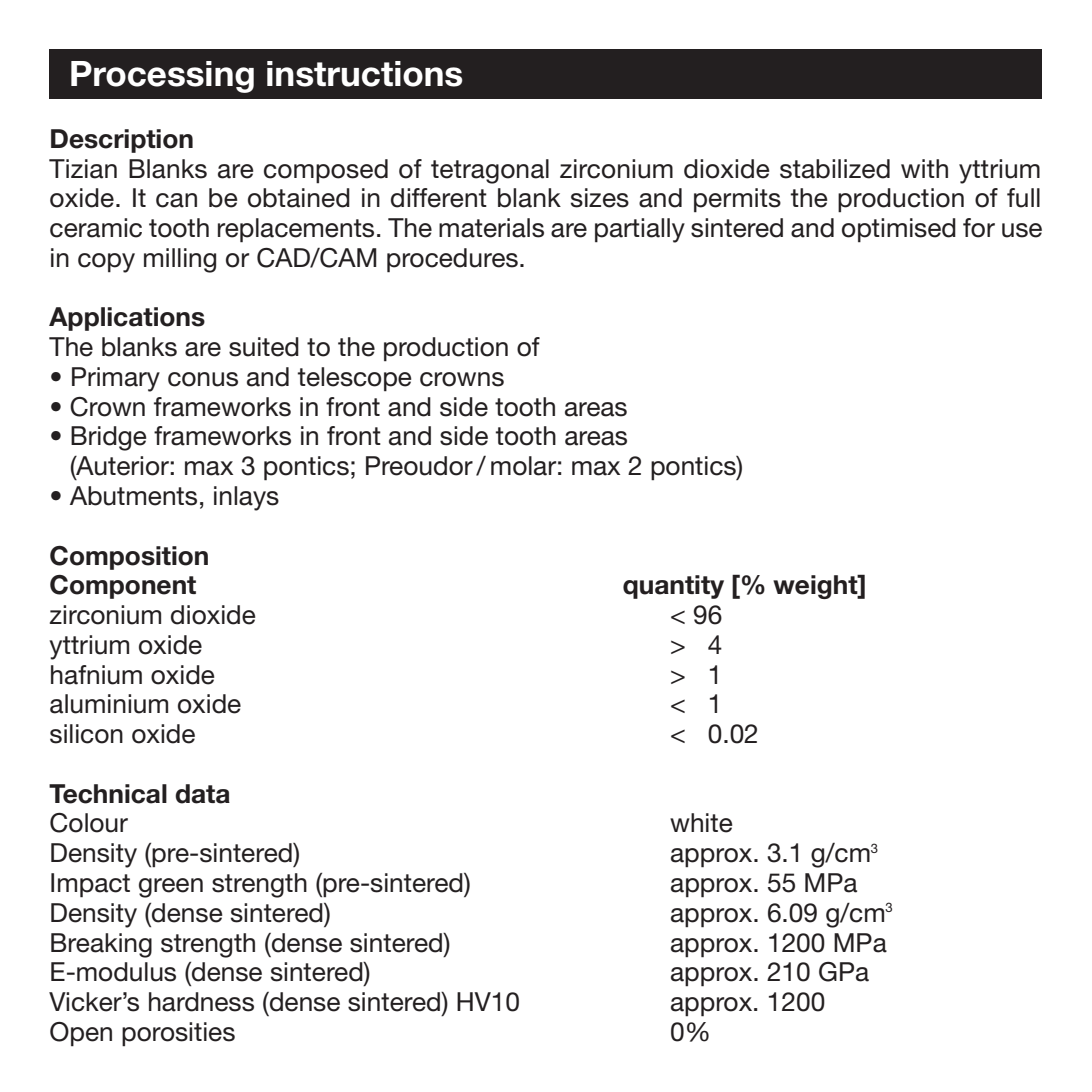
<style>
.page{position:relative;width:1092px;height:1092px;background:#fff}
.page>*{position:absolute;margin:0;border:0;box-sizing:border-box;transform-origin:0 0}
.t1{font:700 35px "Helvetica Neue";color:#fff}
.t2{font:26.25px/29.8px "Helvetica Neue";color:#231f20;text-align:justify}
.t3{font:700 26.25px/29.8px "Helvetica Neue";color:#231f20}
</style>
<div class="page">
<div style="left:50px;top:50px;width:992px;height:49px;background:#231f20"></div>
<h1 class="t1" style="left:69px;top:61px;width:396px">Processing instructions</h1>
<p class="t3" style="left:50px;top:126px;width:146px">Description</p>
<p class="t2" style="left:50px;top:156px;width:994px">Tizian Blanks are composed of tetragonal zirconium dioxide stabilized with yttrium oxide. It can be obtained in different blank sizes and permits the production of full ceramic tooth replacements. The materials are partially sintered and optimised for use in copy milling or CAD/CAM procedures.</p>
<p class="t3" style="left:50px;top:304px;width:157px">Applications</p>
<p class="t2" style="left:50px;top:334px;width:491px">The blanks are suited to the production of</p>
<p class="t2" style="left:50px;top:364px;width:456px">• Primary conus and telescope crowns</p>
<p class="t2" style="left:50px;top:394px;width:579px">• Crown frameworks in front and side tooth areas</p>
<p class="t2" style="left:70px;top:424px;width:675px;text-indent:-20px">• Bridge frameworks in front and side tooth areas<br>(Auterior: max 3 pontics; Preoudor / molar: max 2 pontics)</p>
<p class="t2" style="left:50px;top:483px;width:231px">• Abutments, inlays</p>
<p class="t3" style="left:50px;top:542px;width:161px">Composition<br>Component</p>
<p class="t3" style="left:622px;top:572px;width:245px">quantity [% weight]</p>
<p class="t2" style="left:50px;top:602px;width:208px">zirconium dioxide</p>
<p class="t2" style="left:670px;top:602px;width:54px">&lt; 96</p>
<p class="t2" style="left:50px;top:632px;width:154px">yttrium oxide</p>
<p class="t2" style="left:670px;top:632px;width:54px">&gt; 4</p>
<p class="t2" style="left:50px;top:662px;width:167px">hafnium oxide</p>
<p class="t2" style="left:670px;top:662px;width:54px">&gt; 1</p>
<p class="t2" style="left:50px;top:691px;width:193px">aluminium oxide</p>
<p class="t2" style="left:670px;top:691px;width:54px">&lt; 1</p>
<p class="t2" style="left:50px;top:721px;width:147px">silicon oxide</p>
<p class="t2" style="left:670px;top:721px;width:90px">&lt; 0.02</p>
<p class="t3" style="left:50px;top:780px;width:182px">Technical data</p>
<p class="t2" style="left:50px;top:810px;width:80px">Colour</p>
<p class="t2" style="left:670px;top:810px;width:64px">white</p>
<p class="t2" style="left:50px;top:840px;width:252px">Density (pre-sintered)</p>
<p class="t2" style="left:670px;top:840px;width:209px">approx. 3.1 g/cm<sup>3</sup></p>
<p class="t2" style="left:50px;top:870px;width:423px">Impact green strength (pre-sintered)</p>
<p class="t2" style="left:670px;top:870px;width:189px">approx. 55 MPa</p>
<p class="t2" style="left:50px;top:900px;width:283px">Density (dense sintered)</p>
<p class="t2" style="left:670px;top:900px;width:224px">approx. 6.09 g/cm<sup>3</sup></p>
<p class="t2" style="left:50px;top:929px;width:402px">Breaking strength (dense sintered)</p>
<p class="t2" style="left:670px;top:929px;width:218px">approx. 1200 MPa</p>
<p class="t2" style="left:50px;top:959px;width:322px">E-modulus (dense sintered)</p>
<p class="t2" style="left:670px;top:959px;width:200px">approx. 210 GPa</p>
<p class="t2" style="left:50px;top:989px;width:472px">Vicker’s hardness (dense sintered) HV10</p>
<p class="t2" style="left:670px;top:989px;width:157px">approx. 1200</p>
<p class="t2" style="left:50px;top:1019px;width:187px">Open porosities</p>
<p class="t2" style="left:670px;top:1019px;width:42px">0%</p>
</div>
